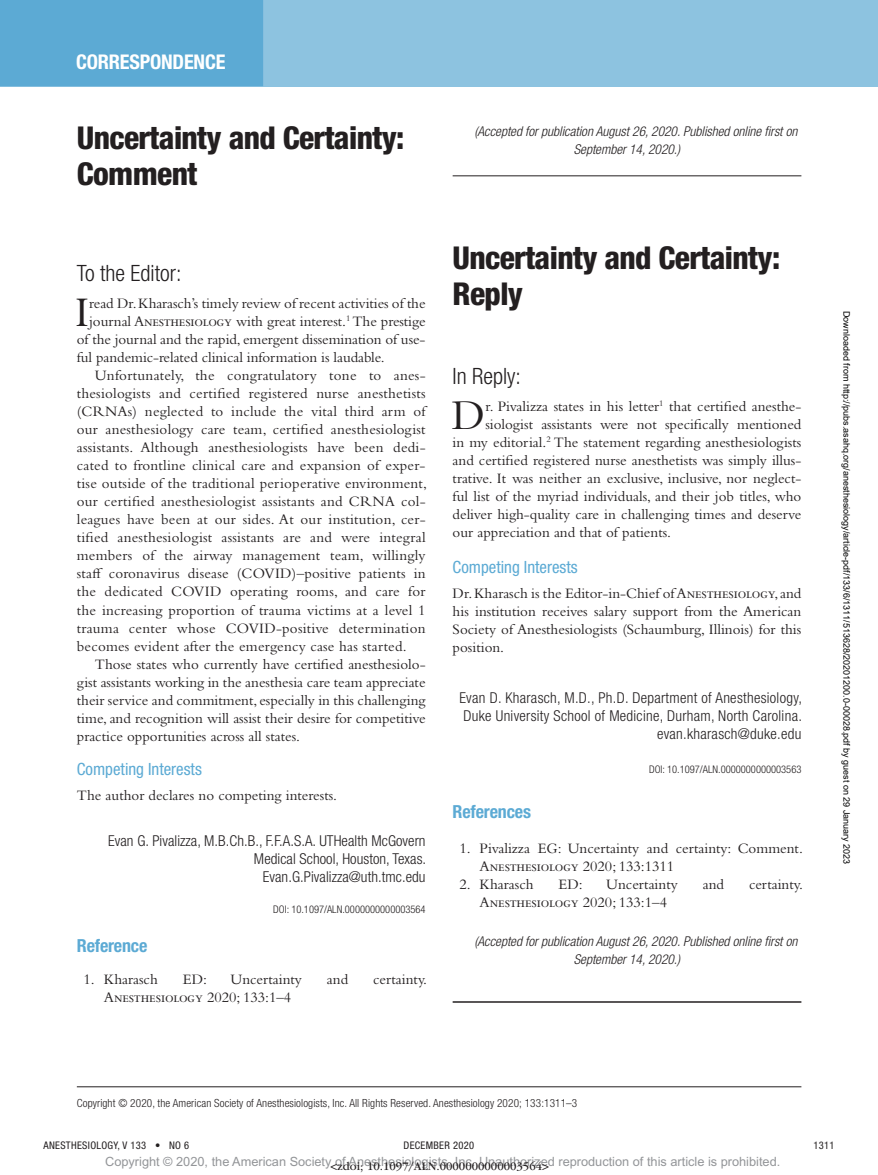
<style>
.page{position:relative;width:878px;height:1175px;background:#fff}
.page>*{position:absolute;margin:0;border:0;box-sizing:border-box;transform-origin:0 0}
.t1{font:43.95px "Bembo Std";color:#231f20}
.t2{font:800 condensed 31.5px/36px "Helvetica Neue LT Std";letter-spacing:-.02em;color:#231f20}
.t3{font:300 condensed 22.5px "Helvetica Neue LT Std";color:#231f20}
.t4{font:700 condensed 20.25px "Helvetica Neue LT Std";letter-spacing:-.01em;color:#fff}
.t5{font:700 condensed 18px "Helvetica Neue LT Std";letter-spacing:-.01em;color:#5caad4}
.t6{font:condensed 16.8px "Helvetica Neue LT Std";color:#5caad4}
.t7{font:15px/18px "Bembo Std";color:#231f20;text-align:justify}
.t8{font:300 condensed 15px/18px "Helvetica Neue LT Std";letter-spacing:.02em;color:#231f20;text-align:right}
.t9{font:italic 300 condensed 13.5px/18px "Helvetica Neue LT Std";color:#231f20}
.t10{font:12.75px "Arial MT Std";color:#939598}
.t11{font:12px "ITC Garamond Std";color:#231f20}
.t12{font:300 condensed 11.25px "Helvetica Neue LT Std";letter-spacing:.01em;color:#231f20}
.t13{font:300 condensed 10.5px "Helvetica Neue LT Std";color:#231f20}
.t14{font:condensed 10.5px "Helvetica Neue LT Std";letter-spacing:.03em;color:#231f20}
.t15{font:9px "Arial";color:#000}
</style>
<div class="page">
<div style="left:0;top:0;width:878px;height:86px;background:#8dc3e0"></div>
<div style="left:0;top:0;width:263px;height:86px;background:#5caad4"></div>
<hr style="left:77px;top:1086px;width:724px;height:1px;background:#231f20">
<hr style="left:452px;top:175px;width:349px;height:1px;background:#231f20">
<hr style="left:452px;top:1001px;width:349px;height:1px;background:#231f20">
<h3 class="t4" style="left:76px;top:49px;width:151px">CORRESPONDENCE</h3>
<h2 class="t2" style="left:77px;top:120px;width:329px">Uncertainty and Certainty:<br>Comment</h2>
<h3 class="t3" style="left:77px;top:260px;width:106px">To the Editor:</h3>
<h1 class="t1" style="left:75px;top:287px;width:16px">I</h1>
<p class="t7" style="left:89px;top:294px;width:338px">read Dr. Kharasch’s timely review of recent activities of the</p>
<p class="t7" style="left:89px;top:312px;width:338px">journal Anesthesiology with great interest.<sup>1</sup> The prestige</p>
<p class="t7" style="left:77px;top:330px;width:350px">of the journal and the rapid, emergent dissemination of use-</p>
<p class="t7" style="left:77px;top:348px;width:309px">ful pandemic-related clinical information is laudable.</p>
<p class="t7" style="left:95px;top:366px;width:332px">Unfortunately, the congratulatory tone to anes-</p>
<p class="t7" style="left:77px;top:384px;width:350px">thesiologists and certified registered nurse anesthetists</p>
<p class="t7" style="left:77px;top:402px;width:350px">(CRNAs) neglected to include the vital third arm of</p>
<p class="t7" style="left:77px;top:420px;width:350px">our anesthesiology care team, certified anesthesiologist</p>
<p class="t7" style="left:77px;top:438px;width:350px">assistants. Although anesthesiologists have been dedi-</p>
<p class="t7" style="left:77px;top:456px;width:350px">cated to frontline clinical care and expansion of exper-</p>
<p class="t7" style="left:77px;top:474px;width:352px">tise outside of the traditional perioperative environment,</p>
<p class="t7" style="left:77px;top:492px;width:350px">our certified anesthesiologist assistants and CRNA col-</p>
<p class="t7" style="left:77px;top:510px;width:350px">leagues have been at our sides. At our institution, cer-</p>
<p class="t7" style="left:77px;top:528px;width:350px">tified anesthesiologist assistants are and were integral</p>
<p class="t7" style="left:77px;top:546px;width:350px">members of the airway management team, willingly</p>
<p class="t7" style="left:77px;top:564px;width:350px">staff coronavirus disease (COVID)–positive patients in</p>
<p class="t7" style="left:77px;top:582px;width:350px">the dedicated COVID operating rooms, and care for</p>
<p class="t7" style="left:77px;top:600px;width:350px">the increasing proportion of trauma victims at a level 1</p>
<p class="t7" style="left:77px;top:618px;width:350px">trauma center whose COVID-positive determination</p>
<p class="t7" style="left:77px;top:636px;width:331px">becomes evident after the emergency case has started.</p>
<p class="t7" style="left:95px;top:654px;width:332px">Those states who currently have certified anesthesiolo-</p>
<p class="t7" style="left:77px;top:672px;width:350px">gist assistants working in the anesthesia care team appreciate</p>
<p class="t7" style="left:77px;top:690px;width:350px">their service and commitment, especially in this challenging</p>
<p class="t7" style="left:77px;top:708px;width:350px">time, and recognition will assist their desire for competitive</p>
<p class="t7" style="left:77px;top:726px;width:225px">practice opportunities across all states.</p>
<p class="t6" style="left:77px;top:759px;width:126px">Competing Interests</p>
<p class="t7" style="left:77px;top:786px;width:262px">The author declares no competing interests.</p>
<p class="t8" style="left:108px;top:832px;width:319px">Evan G. Pivalizza, M.B.Ch.B., F.F.A.S.A. UTHealth McGovern<br>Medical School, Houston, Texas.<br>Evan.G.Pivalizza@uth.tmc.edu</p>
<p class="t13" style="left:273px;top:903px;width:154px">DOI: 10.1097/ALN.0000000000003564</p>
<p class="t5" style="left:77px;top:934px;width:72px">Reference</p>
<p class="t7" style="left:84px;top:970px;width:76px">1. Kharasch</p>
<p class="t7" style="left:183px;top:970px;width:26px">ED:</p>
<p class="t7" style="left:230px;top:970px;width:73px">Uncertainty</p>
<p class="t7" style="left:327px;top:970px;width:23px">and</p>
<p class="t7" style="left:373px;top:970px;width:55px">certainty.</p>
<p class="t7" style="left:104px;top:988px;width:189px">Anesthesiology 2020; 133:1–4</p>
<p class="t9" style="left:574px;top:123px;width:225px;text-indent:-99px">(Accepted for publication August 26, 2020. Published online first on<br>September 14, 2020.)</p>
<h2 class="t2" style="left:452px;top:239px;width:329px">Uncertainty and Certainty:<br>Reply</h2>
<h3 class="t3" style="left:452px;top:363px;width:70px">In Reply:</h3>
<h1 class="t1" style="left:452px;top:390px;width:35px">D</h1>
<p class="t7" style="left:485px;top:397px;width:317px">r. Pivalizza states in his letter<sup>1</sup> that certified anesthe-</p>
<p class="t7" style="left:485px;top:415px;width:317px">siologist assistants were not specifically mentioned</p>
<p class="t7" style="left:452px;top:433px;width:350px">in my editorial.<sup>2</sup> The statement regarding anesthesiologists</p>
<p class="t7" style="left:452px;top:451px;width:350px">and certified registered nurse anesthetists was simply illus-</p>
<p class="t7" style="left:452px;top:469px;width:350px">trative. It was neither an exclusive, inclusive, nor neglect-</p>
<p class="t7" style="left:452px;top:487px;width:350px">ful list of the myriad individuals, and their job titles, who</p>
<p class="t7" style="left:452px;top:505px;width:350px">deliver high-quality care in challenging times and deserve</p>
<p class="t7" style="left:452px;top:523px;width:220px">our appreciation and that of patients.</p>
<p class="t6" style="left:452px;top:557px;width:126px">Competing Interests</p>
<p class="t7" style="left:452px;top:584px;width:350px">Dr. Kharasch is the Editor-in-Chief of Anesthesiology, and his institution receives salary support from the American Society of Anesthesiologists (Schaumburg, Illinois) for this position.</p>
<p class="t8" style="left:459px;top:688px;width:344px">Evan D. Kharasch, M.D., Ph.D. Department of Anesthesiology,<br>Duke University School of Medicine, Durham, North Carolina. evan.kharasch@duke.edu</p>
<p class="t13" style="left:649px;top:763px;width:154px">DOI: 10.1097/ALN.0000000000003563</p>
<p class="t5" style="left:452px;top:800px;width:80px">References</p>
<p class="t7" style="left:479px;top:838px;width:325px;text-indent:-20px">1. Pivalizza EG: Uncertainty and certainty: Comment.<br>Anesthesiology 2020; 133:1311</p>
<p class="t7" style="left:459px;top:874px;width:76px">2. Kharasch</p>
<p class="t7" style="left:558px;top:874px;width:26px">ED:</p>
<p class="t7" style="left:606px;top:874px;width:73px">Uncertainty</p>
<p class="t7" style="left:702px;top:874px;width:23px">and</p>
<p class="t7" style="left:749px;top:874px;width:55px">certainty.</p>
<p class="t7" style="left:479px;top:892px;width:189px">Anesthesiology 2020; 133:1–4</p>
<p class="t9" style="left:574px;top:932px;width:225px;text-indent:-99px">(Accepted for publication August 26, 2020. Published online first on<br>September 14, 2020.)</p>
<p class="t15" style="left:850px;top:310px;width:555px;rotate:90deg">Downloaded from http://pubs.asahq.org/anesthesiology/article-pdf/133/6/1311/513628/20201200.0-00028.pdf by guest on 29 January 2023</p>
<p class="t12" style="left:77px;top:1097px;width:502px">Copyright © 2020, the American Society of Anesthesiologists, Inc. All Rights Reserved. Anesthesiology 2020; 133:1311–3</p>
<p class="t14" style="left:44px;top:1139px;width:147px">ANESTHESIOLOGY, V 133 • NO 6</p>
<p class="t14" style="left:403px;top:1139px;width:72px">December 2020</p>
<p class="t14" style="left:813px;top:1139px;width:23px">1311</p>
<p class="t10" style="left:105px;top:1154px;width:676px">Copyright © 2020, the American Society of Anesthesiologists, Inc. Unauthorized reproduction of this article is prohibited.</p>
<p class="t11" style="left:330px;top:1159px;width:220px">&lt;zdoi; 10.1097/ALN.0000000000003564&gt;</p>
</div>
